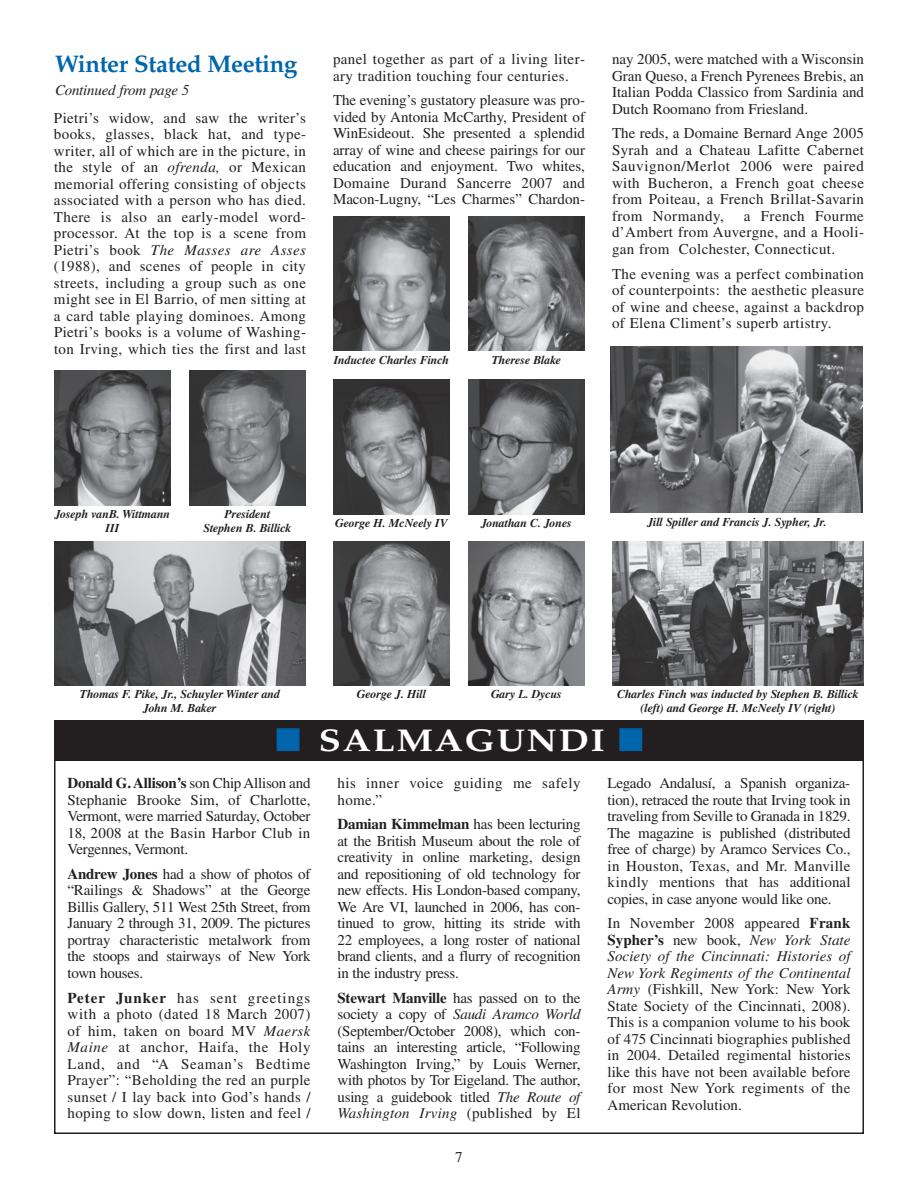
<style>
.page{position:relative;width:918px;height:1188px;background:#fff}
.page>*{position:absolute;margin:0;border:0;box-sizing:border-box;transform-origin:0 0}
.t1{font:700 31.5px "Palatino";letter-spacing:.05em;color:#fff;scale:1.15 1}
.t2{font:700 24px "Palatino";letter-spacing:-.015em;color:#0166ac}
.t3{font:15px/16.5px "Times";letter-spacing:.025em;color:#231f20;text-align:justify}
.t4{font:italic 15px "Times";letter-spacing:-.015em;color:#231f20}
.t5{font:italic 700 12px/13.5px "Times";letter-spacing:-.01em;color:#231f20;text-align:center}
.s1{font-style:italic}
.s2{color:#0166ac}
.s3{font-weight:700}
</style>
<div class="page">
<img style="left:611px;top:347px;width:252px;height:166px">
<img style="left:612px;top:542px;width:252px;height:144px">
<img style="left:54px;top:542px;width:252px;height:144px">
<img style="left:54px;top:370px;width:117px;height:136px">
<img style="left:189px;top:370px;width:117px;height:136px">
<img style="left:333px;top:216px;width:117px;height:135px">
<img style="left:468px;top:216px;width:117px;height:135px">
<img style="left:333px;top:380px;width:117px;height:134px">
<img style="left:468px;top:380px;width:117px;height:134px">
<img style="left:333px;top:542px;width:117px;height:144px">
<img style="left:468px;top:542px;width:117px;height:144px">
<div style="left:54px;top:720px;width:810px;height:40px;background:#231f20"></div>
<h2 class="t2" style="left:55px;top:54px;width:244px">Winter Stated Meeting</h2>
<p class="t4" style="left:55px;top:84px;width:136px">Continued from page 5</p>
<p class="t3" style="left:54px;top:111px;width:254px">Pietri’s widow, and saw the writer’s books, glasses, black hat, and type&shy;writer, all of which are in the picture, in the style of an <span class="s1">ofrenda,</span> or Mexican memorial offering consisting of objects associated with a person who has died.<br>There is also an early-model word&shy;processor. At the top is a scene from Pietri’s book <span class="s1">The Masses are Asses </span>(1988), and scenes of people in city streets, including a group such as one might see in El Barrio, of men sitting at a card table playing dominoes. Among Pietri’s books is a volume of Washing&shy;ton Irving, which ties the first and last</p>
<p class="t3" style="left:333px;top:52px;width:254px">panel together as part of a living liter&shy;ary tradition touching four centuries.</p>
<p class="t3" style="left:333px;top:94px;width:254px">The evening’s gustatory pleasure was pro&shy;vided by Antonia McCarthy, President of WinEsideout. She presented a splendid array of wine and cheese pairings for our education and enjoyment. Two whites, Domaine Durand Sancerre 2007 and Macon-Lugny, “Les Charmes” Chardon-</p>
<p class="t5" style="left:334px;top:354px;width:117px">Inductee Charles Finch</p>
<p class="t5" style="left:492px;top:354px;width:71px">Therese Blake</p>
<p class="t3" style="left:612px;top:52px;width:254px">nay 2005, were matched with a Wisconsin Gran Queso, a French Pyrenees Brebis, an Italian Podda Classico from Sardinia and Dutch Roomano from Friesland.</p>
<p class="t3" style="left:612px;top:127px;width:254px">The reds, a Domaine Bernard Ange 2005<br>Syrah and a Chateau Lafitte Cabernet Sauvignon/Merlot 2006 were paired with Bucheron, a French goat cheese from Poiteau, a French Brillat-Savarin from Normandy,</p>
<p class="t3" style="left:612px;top:209px;width:254px;text-indent:132px">a French Fourme d’Ambert from Auvergne, and a Hooli&shy;gan from Colchester, Connecticut.</p>
<p class="t3" style="left:612px;top:267px;width:254px">The evening was a perfect combination of counterpoints: the aesthetic pleasure of wine and cheese, against a backdrop of Elena Climent’s superb artistry.</p>
<p class="t5" style="left:55px;top:508px;width:117px">Joseph vanB. Wittmann<br>III</p>
<p class="t5" style="left:203px;top:508px;width:90px">President<br>Stephen B. Billick</p>
<p class="t5" style="left:335px;top:517px;width:114px">George H. McNeely IV</p>
<p class="t5" style="left:481px;top:517px;width:92px">Jonathan C. Jones</p>
<p class="t5" style="left:647px;top:516px;width:181px">Jill Spiller and Francis J. Sypher, Jr.</p>
<p class="t5" style="left:357px;top:688px;width:71px">George J. Hill</p>
<p class="t5" style="left:491px;top:688px;width:72px">Gary L. Dycus</p>
<h1 class="t1" style="left:276px;top:728px;width:320px"><span class="s2">■</span> SALMAGUNDI <span class="s2">■</span></h1>
<p class="t3" style="left:67px;top:776px;width:245px"><span class="s3">Donald G. Allison’s</span> son Chip Allison and Stephanie Brooke Sim, of Charlotte, Vermont, were married Saturday, October 18, 2008 at the Basin Harbor Club in Vergennes, Vermont.</p>
<p class="t3" style="left:67px;top:867px;width:245px"><span class="s3">Andrew Jones</span> had a show of photos of “Railings &amp; Shadows” at the George Billis Gallery, 511 West 25th Street, from January 2 through 31, 2009. The pictures portray characteristic metalwork from the stoops and stairways of New York town houses.</p>
<p class="t3" style="left:67px;top:991px;width:245px"><span class="s3">Peter Junker</span> has sent greetings with a photo (dated 18 March 2007) of him, taken on board MV <span class="s1">Maersk Maine</span> at anchor, Haifa, the Holy Land, and “A Seaman’s Bedtime Prayer”: “Beholding the red an purple sunset / I lay back into God’s hands / hoping to slow down, listen and feel /</p>
<p class="t5" style="left:80px;top:688px;width:202px">Thomas F. Pike, Jr., Schuyler Winter and<br>John M. Baker</p>
<p class="t5" style="left:617px;top:688px;width:243px">Charles Finch was inducted by Stephen B. Billick (left) and George H. McNeely IV (right)</p>
<p class="t3" style="left:608px;top:776px;width:245px">Legado Andalusí, a Spanish organiza&shy;tion), retraced the route that Irving took in traveling from Seville to Granada in 1829.<br>The magazine is published (distributed free of charge) by Aramco Services Co., in Houston, Texas, and Mr. Manville kindly mentions that has additional copies, in case anyone would like one.</p>
<p class="t3" style="left:607px;top:917px;width:245px">In November 2008 appeared <span class="s3">Frank Sypher’s</span> new book, <span class="s1">New York State Society of the Cincinnati: Histories of New York Regiments of the Continental Army</span> (Fishkill, New York: New York State Society of the Cincinnati, 2008).<br>This is a companion volume to his book of 475 Cincinnati biographies published in 2004. Detailed regimental histories like this have not been available before for most New York regiments of the American Revolution.</p>
<p class="t3" style="left:337px;top:776px;width:245px">his inner voice guiding me safely home.”</p>
<p class="t3" style="left:337px;top:818px;width:245px"><span class="s3">Damian Kimmelman</span> has been lecturing at the British Museum about the role of creativity in online marketing, design and repositioning of old technology for new effects. His London-based company, We Are VI, launched in 2006, has con&shy;tinued to grow, hitting its stride with 22 employees, a long roster of national brand clients, and a flurry of recognition in the industry press.</p>
<p class="t3" style="left:337px;top:991px;width:245px"><span class="s3">Stewart Manville</span> has passed on to the society a copy of <span class="s1">Saudi Aramco World </span>(September/October 2008), which con&shy;tains an interesting article, “Following Washington Irving,” by Louis Werner, with photos by Tor Eigeland. The author, using a guidebook titled <span class="s1">The Route of Washington Irving</span> (published by El</p>
<p class="t3" style="left:455px;top:1150px;width:9px">7</p>
</div>
